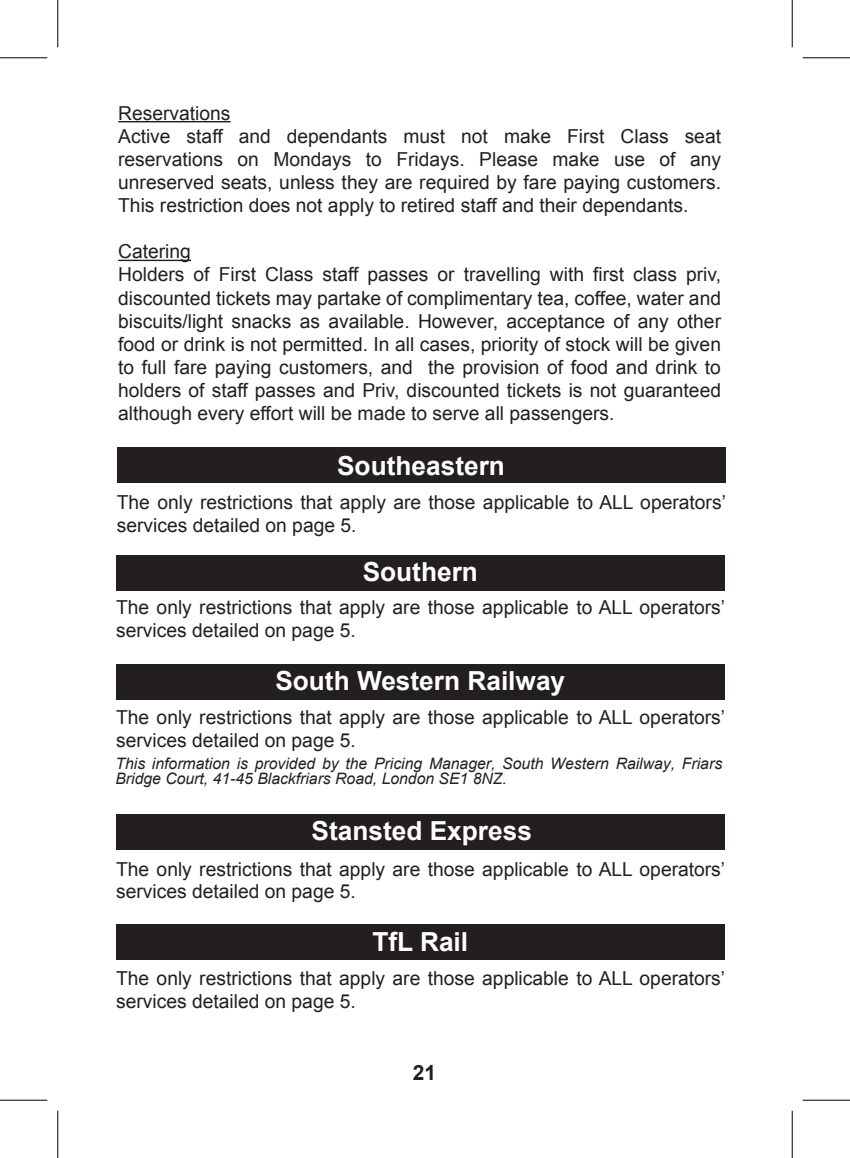
<style>
.page{position:relative;width:850px;height:1158px;background:#fff}
.page>*{position:absolute;margin:0;border:0;box-sizing:border-box;transform-origin:0 0}
.t1{font:700 26.25px "Arial";color:#fff}
.t2{font:700 21px "Arial";color:#231f20}
.t3{font:19.25px/23.1px "Arial";color:#231f20}
.t4{font:italic 15.75px/15.8px "Arial";color:#231f20}
</style>
<div class="page">
<hr style="left:118px;top:121px;width:113px;height:1px;background:#231f20">
<hr style="left:118px;top:260px;width:73px;height:1px;background:#231f20">
<div style="left:116px;top:555px;width:608px;height:35px;background:#231f20"></div>
<div style="left:116px;top:814px;width:608px;height:35px;background:#231f20"></div>
<div style="left:116px;top:664px;width:608px;height:35px;background:#231f20"></div>
<div style="left:116px;top:923px;width:608px;height:36px;background:#231f20"></div>
<div style="left:117px;top:447px;width:608px;height:35px;background:#231f20"></div>
<hr style="left:0;top:57px;width:47px;height:1px;background:#000">
<hr style="left:802px;top:57px;width:48px;height:1px;background:#000">
<hr style="left:0;top:1099px;width:47px;height:1px;background:#000">
<hr style="left:802px;top:1099px;width:48px;height:1px;background:#000">
<hr style="left:57px;top:0;width:1px;height:47px;background:#000">
<hr style="left:57px;top:1110px;width:1px;height:47px;background:#000">
<hr style="left:792px;top:0;width:1px;height:47px;background:#000">
<hr style="left:792px;top:1110px;width:1px;height:47px;background:#000">
<p class="t3" style="left:118px;top:101px;width:604px">Reservations<br>Active staff and dependants must not make First Class seat reservations on Mondays to Fridays. Please make use of any unreserved seats, unless they are required by fare paying customers.<br>This restriction does not apply to retired staff and their dependants.</p>
<p class="t3" style="left:118px;top:240px;width:604px">Catering<br>Holders of First Class staff passes or travelling with first class priv, discounted tickets may partake of complimentary tea, coffee, water and biscuits/light snacks as available. However, acceptance of any other food or drink is not permitted. In all cases, priority of stock will be given to full fare paying customers, and the provision of food and drink to holders of staff passes and Priv, discounted tickets is not guaranteed although every effort will be made to serve all passengers.</p>
<h1 class="t1" style="left:337px;top:448px;width:169px">Southeastern</h1>
<p class="t3" style="left:117px;top:491px;width:610px">The only restrictions that apply are those applicable to ALL operators’ services detailed on page 5.</p>
<h1 class="t1" style="left:363px;top:554px;width:117px">Southern</h1>
<p class="t3" style="left:116px;top:596px;width:610px">The only restrictions that apply are those applicable to ALL operators’ services detailed on page 5.</p>
<h1 class="t1" style="left:275px;top:663px;width:291px">South Western Railway</h1>
<p class="t3" style="left:116px;top:706px;width:610px">The only restrictions that apply are those applicable to ALL operators’ services detailed on page 5.</p>
<p class="t4" style="left:115px;top:755px;width:608px">This information is provided by the Pricing Manager, South Western Railway, Friars<br>Bridge Court, 41-45 Blackfriars Road, London SE1 8NZ.</p>
<h1 class="t1" style="left:311px;top:813px;width:222px">Stansted Express</h1>
<p class="t3" style="left:116px;top:857px;width:610px">The only restrictions that apply are those applicable to ALL operators’ services detailed on page 5.</p>
<h1 class="t1" style="left:372px;top:924px;width:97px">TfL Rail</h1>
<p class="t3" style="left:116px;top:967px;width:610px">The only restrictions that apply are those applicable to ALL operators’ services detailed on page 5.</p>
<p class="t2" style="left:413px;top:1058px;width:25px">21</p>
</div>
